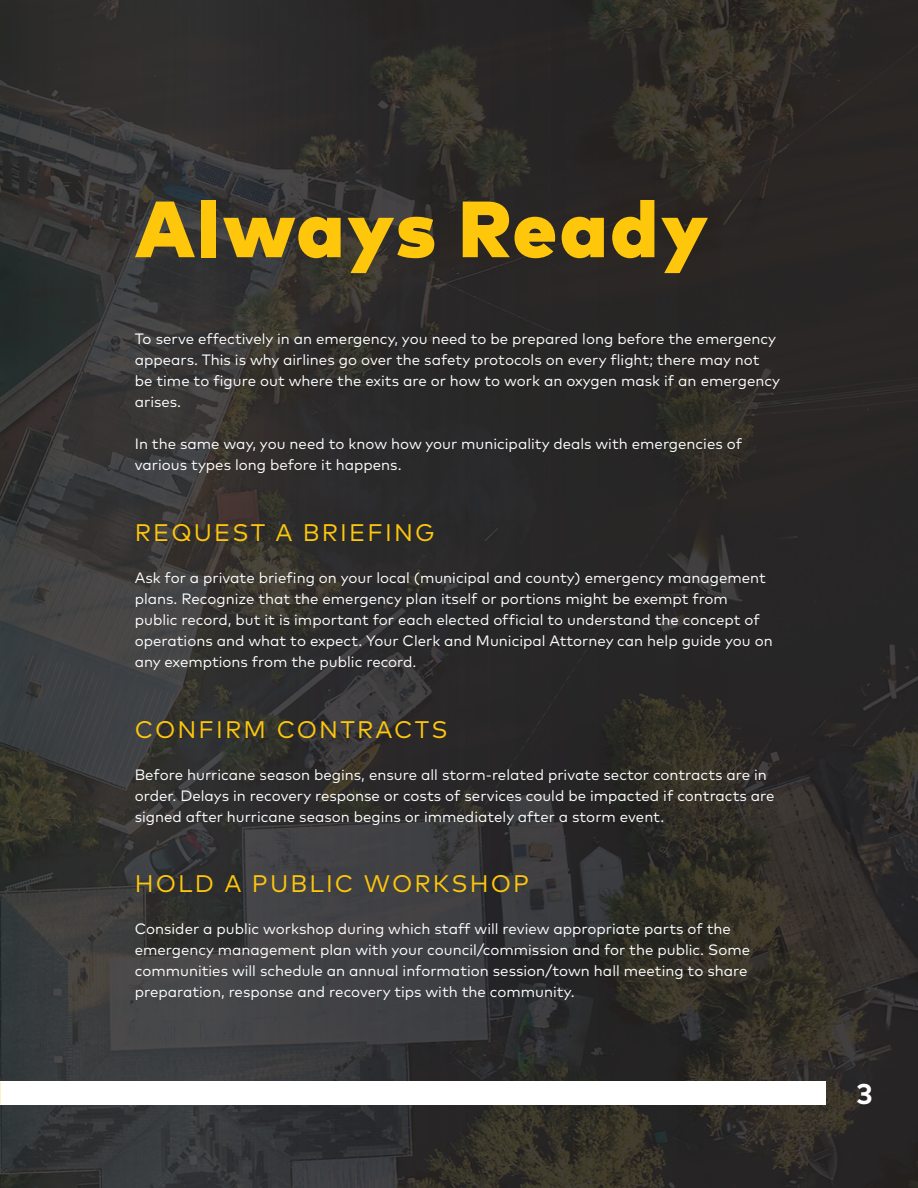
<style>
.page{position:relative;width:918px;height:1188px;background:#fff}
.page>*{position:absolute;margin:0;border:0;box-sizing:border-box;transform-origin:0 0}
.t1{font:900 79.5px "Mark Pro";letter-spacing:.04em;color:#fec70c}
.t2{font:700 28.5px "Mark Pro";color:#fff}
.t3{font:24px "Mark Pro";letter-spacing:.09em;color:#fec70c}
.t4{font:15px/21px "Mark Pro";color:#fff}
</style>
<div class="page">
<img style="left:0;top:0;width:918px;height:1188px">
<div style="left:0;top:1081px;width:826px;height:23px;background:#fff"></div>
<h1 class="t1" style="left:135px;top:168px;width:575px">Always Ready</h1>
<p class="t4" style="left:135px;top:327px;width:647px">To serve effectively in an emergency, you need to be prepared long before the emergency appears. This is why airlines go over the safety protocols on every flight; there may not be time to figure out where the exits are or how to work an oxygen mask if an emergency arises.</p>
<p class="t4" style="left:135px;top:432px;width:609px">In the same way, you need to know how your municipality deals with emergencies of various types long before it happens.</p>
<h3 class="t3" style="left:135px;top:514px;width:301px">REQUEST A BRIEFING</h3>
<p class="t4" style="left:135px;top:566px;width:640px">Ask for a private briefing on your local (municipal and county) emergency management plans. Recognize that the emergency plan itself or portions might be exempt from public record, but it is important for each elected official to understand the concept of operations and what to expect. Your Clerk and Municipal Attorney can help guide you on any exemptions from the public record.</p>
<h3 class="t3" style="left:135px;top:711px;width:314px">CONFIRM CONTRACTS</h3>
<p class="t4" style="left:135px;top:763px;width:641px">Before hurricane season begins, ensure all storm-related private sector contracts are in order. Delays in recovery response or costs of services could be impacted if contracts are signed after hurricane season begins or immediately after a storm event.</p>
<h3 class="t3" style="left:135px;top:866px;width:396px">HOLD A PUBLIC WORKSHOP</h3>
<p class="t4" style="left:135px;top:917px;width:617px">Consider a public workshop during which staff will review appropriate parts of the emergency management plan with your council/commission and for the public. Some communities will schedule an annual information session/town hall meeting to share preparation, response and recovery tips with the community.</p>
<h2 class="t2" style="left:856px;top:1072px;width:18px">3</h2>
</div>
